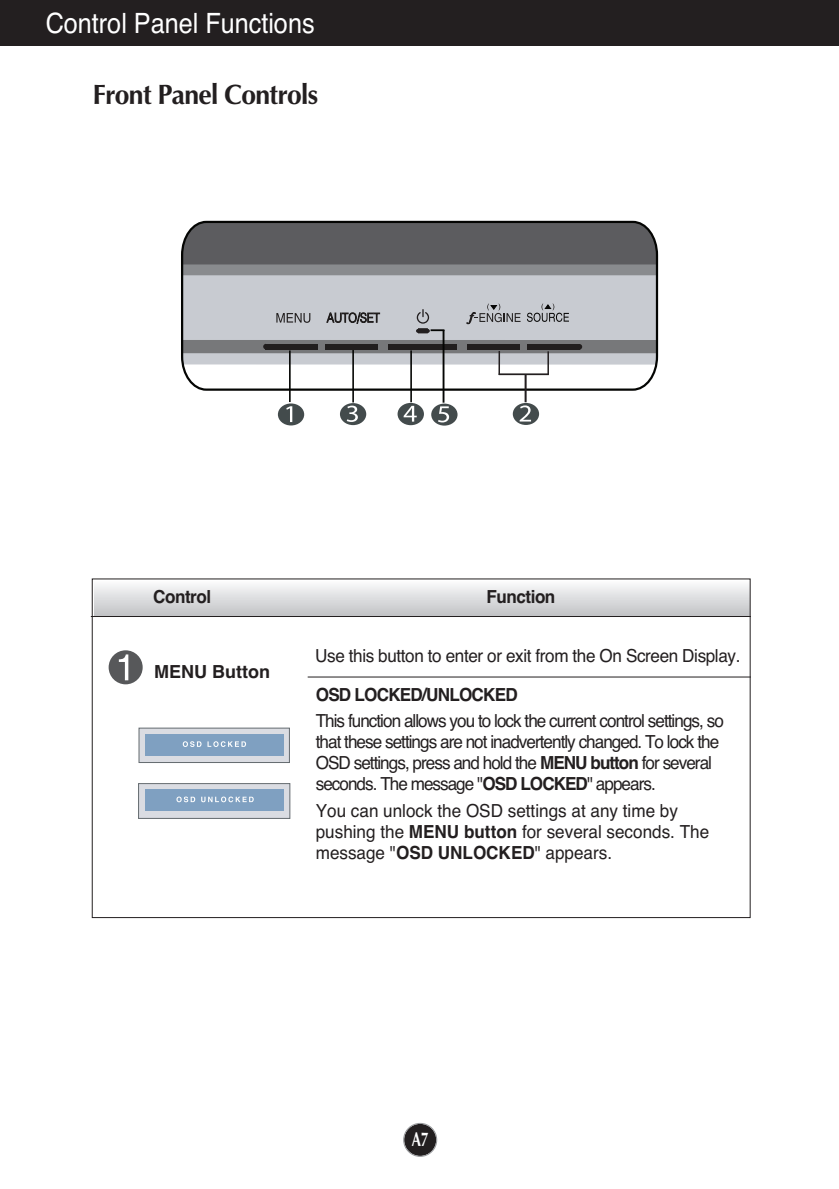
<style>
.page{position:relative;width:839px;height:1189px;background:#fff}
.page>*{position:absolute;margin:0;border:0;box-sizing:border-box;transform-origin:0 0}
.t1{font:28px "Helvetica";color:#fff;scale:.9 1}
.t2{font:700 28px "Optima";letter-spacing:-.03em;color:#231f20;scale:.95 1}
.t3{font:700 20px "Optima";color:#fff;scale:.7 1}
.t4{font:18px/21px "Helvetica";letter-spacing:-.055em;color:#231f20;scale:.95 1}
.t5{font:18px/21px "Helvetica";color:#231f20;scale:.95 1}
.t6{font:18px "Helvetica";letter-spacing:-.02em;color:#231f20;scale:.95 1}
.t7{font:700 18px "Helvetica";letter-spacing:-.03em;color:#231f20;scale:.95 1}
.t8{font:700 18px "Helvetica";color:#231f20}
.s1{font-weight:700}
</style>
<div class="page">
<svg style="left:95px;top:585px;width:653px;height:31px;background:#dadbdc"></svg>
<div style="left:404px;top:1124px;width:32px;height:32px;background:#231f20;border-radius:50%"></div>
<div style="left:403px;top:1123px;width:34px;height:34px;border:1px solid #939598;border-radius:50%"></div>
<div style="left:0;top:0;width:839px;height:45px;background:#231f20"></div>
<div style="left:109px;top:650px;width:34px;height:34px;background:#57585a;border-radius:50%"></div>
<svg style="left:119px;top:654px;width:9px;height:26px"></svg>
<hr style="left:308px;top:676px;width:443px;height:1px;background:#231f20">
<div style="left:139px;top:728px;width:150px;height:34px;background:#dadce2"></div>
<div style="left:138px;top:727px;width:152px;height:36px;border:1px solid #656c70"></div>
<div style="left:145px;top:734px;width:139px;height:21px;background:#7fa0c1"></div>
<svg style="left:183px;top:741px;width:18px;height:6px"></svg>
<svg style="left:207px;top:741px;width:39px;height:6px"></svg>
<div style="left:138px;top:783px;width:152px;height:35px;background:#dadce2"></div>
<div style="left:138px;top:783px;width:152px;height:36px;border:1px solid #656c70"></div>
<div style="left:145px;top:790px;width:139px;height:21px;background:#7fa0c1"></div>
<svg style="left:176px;top:796px;width:19px;height:6px"></svg>
<svg style="left:201px;top:796px;width:53px;height:6px"></svg>
<hr style="left:91px;top:616px;width:660px;height:1px;background:#231f20">
<svg style="left:181px;top:220px;width:478px;height:172px;background:#a2a3a7"></svg>
<hr style="left:410px;top:350px;width:2px;height:52px;background:#040503">
<hr style="left:289px;top:350px;width:2px;height:52px;background:#040503">
<hr style="left:352px;top:350px;width:2px;height:52px;background:#040503">
<div style="left:278px;top:403px;width:26px;height:22px;background:#434b4c;border-radius:50%"></div>
<div style="left:513px;top:403px;width:26px;height:22px;background:#434b4c;border-radius:50%"></div>
<svg style="left:286px;top:406px;width:6px;height:16px"></svg>
<svg style="left:519px;top:405px;width:12px;height:16px"></svg>
<div style="left:340px;top:403px;width:26px;height:22px;background:#434b4c;border-radius:50%"></div>
<svg style="left:347px;top:405px;width:11px;height:17px"></svg>
<div style="left:397px;top:403px;width:27px;height:22px;background:#434b4c;border-radius:50%"></div>
<svg style="left:403px;top:406px;width:14px;height:15px"></svg>
<div style="left:431px;top:403px;width:26px;height:22px;background:#434b4c;border-radius:50%"></div>
<svg style="left:438px;top:406px;width:11px;height:16px"></svg>
<hr style="left:499px;top:373px;width:50px;height:2px;background:#231f20">
<hr style="left:524px;top:374px;width:2px;height:28px;background:#231f20">
<hr style="left:498px;top:351px;width:2px;height:24px;background:#231f20">
<hr style="left:547px;top:351px;width:2px;height:24px;background:#231f20">
<hr style="left:442px;top:330px;width:2px;height:73px;background:#040503">
<svg style="left:416px;top:309px;width:28px;height:24px"></svg>
<svg style="left:527px;top:303px;width:42px;height:19px"></svg>
<svg style="left:466px;top:304px;width:54px;height:20px"></svg>
<h1 class="t1" style="left:46px;top:13px;width:300px">Control Panel Functions</h1>
<h1 class="t2" style="left:93px;top:83px;width:239px">Front Panel Controls</h1>
<p class="t7" style="left:153px;top:590px;width:62px">Control</p>
<p class="t7" style="left:486px;top:590px;width:74px">Function</p>
<p class="t8" style="left:154px;top:665px;width:117px">MENU Button</p>
<p class="t6" style="left:315px;top:649px;width:449px">Use this button to enter or exit from the On Screen Display.</p>
<p class="t7" style="left:316px;top:687px;width:214px">OSD LOCKED/UNLOCKED</p>
<p class="t4" style="left:316px;top:712px;width:431px">This function allows you to lock the current control settings, so that these settings are not inadvertently changed. To lock the OSD settings, press and hold the <span class="s1">MENU button</span> for several seconds. The message "<span class="s1">OSD LOCKED</span>" appears.</p>
<p class="t5" style="left:316px;top:802px;width:415px">You can unlock the OSD settings at any time by pushing the <span class="s1">MENU button</span> for several seconds. The message "<span class="s1">OSD UNLOCKED</span>" appears.</p>
<p class="t3" style="left:412px;top:1131px;width:25px">A7</p>
</div>
